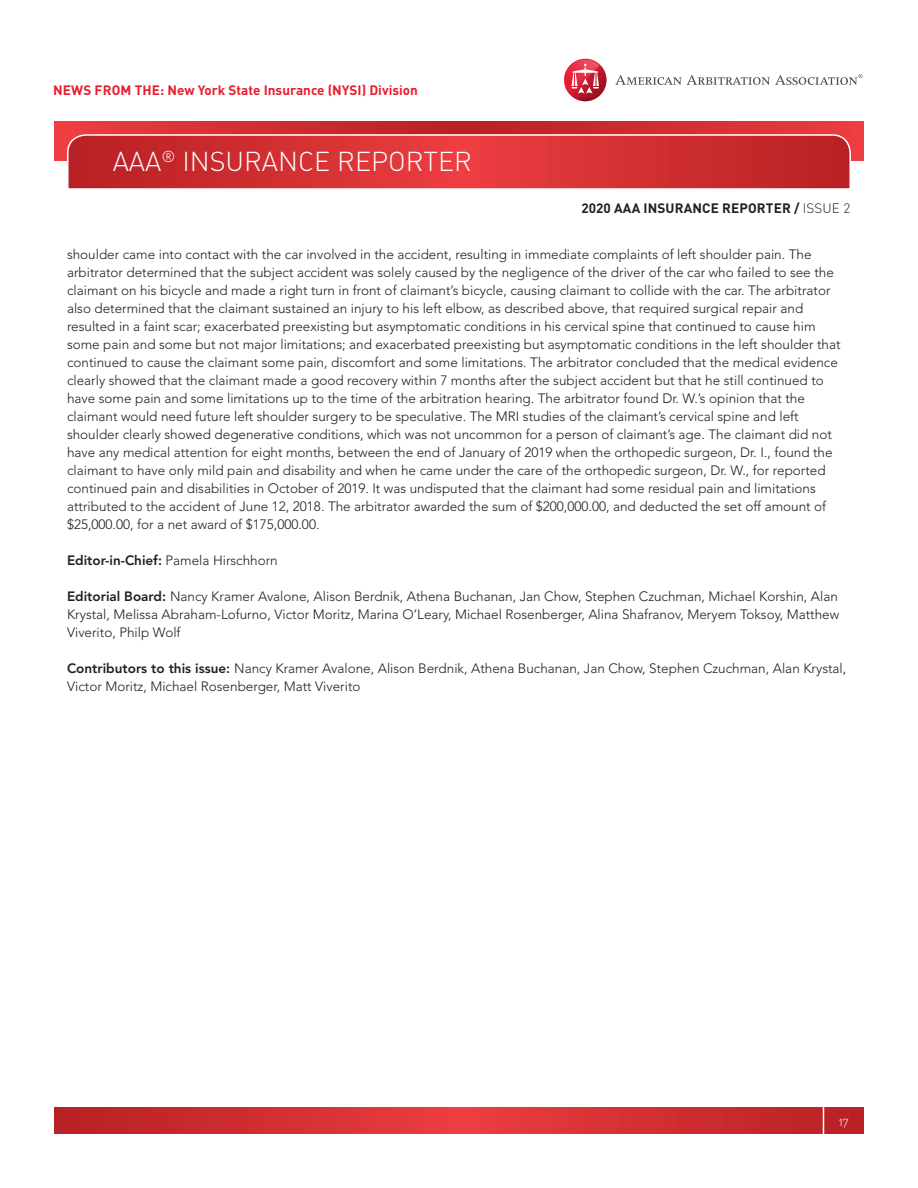
<style>
.page{position:relative;width:918px;height:1188px;background:#fff}
.page>*{position:absolute;margin:0;border:0;box-sizing:border-box;transform-origin:0 0}
.t1{font:27px "DIN Light Alternate";color:#fff}
.t2{font:300 13.5px/18px "Avenir LT Std";color:#231f20}
.t3{font:700 13.5px "DIN Pro";color:#e91d2d}
.t4{font:800 13.5px "Avenir LT Std";color:#231f20}
.t5{font:700 13.5px "DIN Pro";letter-spacing:.01em;color:#231f20}
.t6{font:12px "DIN Light Alternate";color:#fff}
.s1{font-weight:300}
.s2{font-weight:800}
</style>
<div class="page">
<svg style="left:54px;top:1107px;width:810px;height:27px;background:#d02e32"></svg>
<hr style="left:823px;top:1094px;width:1px;height:54px;background:#fff">
<svg style="left:55px;top:122px;width:808px;height:38px;background:#d22f32"></svg>
<svg style="left:66px;top:134px;width:786px;height:55px;background:#d2383b"></svg>
<svg style="left:615px;top:74px;width:247px;height:11px"></svg>
<svg style="left:564px;top:59px;width:43px;height:42px"></svg>
<svg style="left:565px;top:60px;width:35px;height:41px"></svg>
<p class="t3" style="left:53px;top:80px;width:366px">NEWS FROM THE: New York State Insurance (NYSI) Division</p>
<h1 class="t1" style="left:113px;top:145px;width:361px">AAA<sup>®</sup> INSURANCE REPORTER</h1>
<p class="t5" style="left:582px;top:199px;width:270px">2020 AAA INSURANCE REPORTER / <span class="s1">ISSUE 2</span></p>
<p class="t2" style="left:67px;top:245px;width:775px">shoulder came into contact with the car involved in the accident, resulting in immediate complaints of left shoulder pain. The arbitrator determined that the subject accident was solely caused by the negligence of the driver of the car who failed to see the claimant on his bicycle and made a right turn in front of claimant’s bicycle, causing claimant to collide with the car. The arbitrator also determined that the claimant sustained an injury to his left elbow, as described above, that required surgical repair and resulted in a faint scar; exacerbated preexisting but asymptomatic conditions in his cervical spine that continued to cause him some pain and some but not major limitations; and exacerbated preexisting but asymptomatic conditions in the left shoulder that continued to cause the claimant some pain, discomfort and some limitations. The arbitrator concluded that the medical evidence clearly showed that the claimant made a good recovery within 7 months after the subject accident but that he still continued to have some pain and some limitations up to the time of the arbitration hearing. The arbitrator found Dr. W.’s opinion that the claimant would need future left shoulder surgery to be speculative. The MRI studies of the claimant’s cervical spine and left shoulder clearly showed degenerative conditions, which was not uncommon for a person of claimant’s age. The claimant did not have any medical attention for eight months, between the end of January of 2019 when the orthopedic surgeon, Dr. I., found the claimant to have only mild pain and disability and when he came under the care of the orthopedic surgeon, Dr. W., for reported continued pain and disabilities in October of 2019. It was undisputed that the claimant had some residual pain and limitations attributed to the accident of June 12, 2018. The arbitrator awarded the sum of $200,000.00, and deducted the set off amount of $25,000.00, for a net award of $175,000.00.</p>
<p class="t4" style="left:67px;top:552px;width:212px">Editor-in-Chief: <span class="s1">Pamela Hirschhorn</span></p>
<p class="t2" style="left:67px;top:587px;width:774px;text-align:justify"><span class="s2">Editorial Board:</span> Nancy Kramer Avalone, Alison Berdnik, Athena Buchanan, Jan Chow, Stephen Czuchman, Michael Korshin, Alan Krystal, Melissa Abraham-Lofurno, Victor Moritz, Marina O’Leary, Michael Rosenberger, Alina Shafranov, Meryem Toksoy, Matthew Viverito, Philp Wolf</p>
<p class="t2" style="left:67px;top:659px;width:781px"><span class="s2">Contributors to this issue:</span> Nancy Kramer Avalone, Alison Berdnik, Athena Buchanan, Jan Chow, Stephen Czuchman, Alan Krystal,<br>Victor Moritz, Michael Rosenberger, Matt Viverito</p>
<p class="t6" style="left:839px;top:1114px;width:11px">17</p>
</div>
